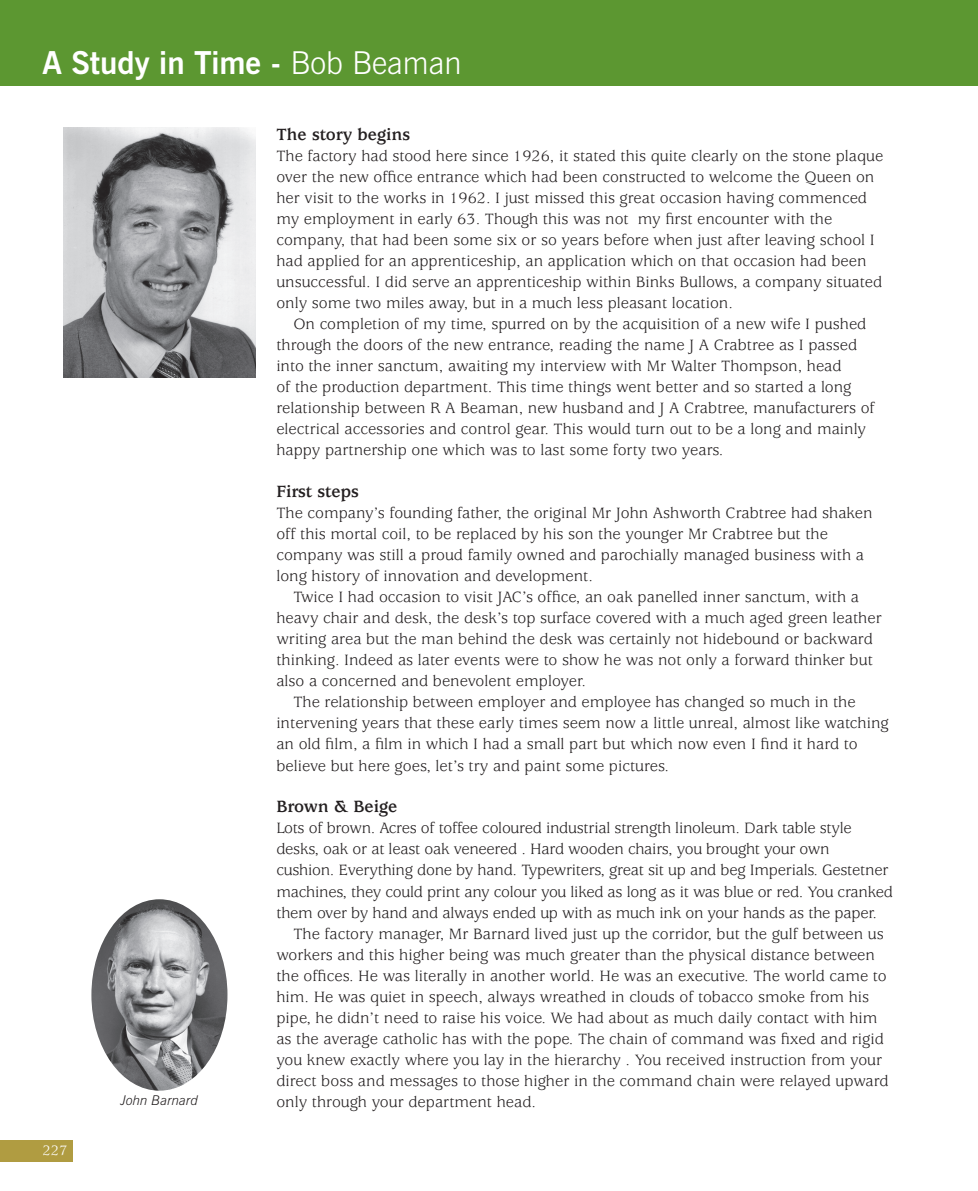
<style>
.page{position:relative;width:978px;height:1191px;background:#fff}
.page>*{position:absolute;margin:0;border:0;box-sizing:border-box;transform-origin:0 0}
.t1{font:700 31.5px "News Gothic BT";color:#fff}
.t2{font:700 18px "Usherwood";color:#231f20}
.t3{font:16.5px/21px "Usherwood";color:#231f20}
.t4{font:15px "Usherwood";color:#fff}
.t5{font:italic 300 13.5px "News Gothic BT";color:#231f20}
.s1{font-weight:300}
</style>
<div class="page">
<div style="left:0;top:1140px;width:72px;height:21px;background:#b09c41"></div>
<div style="left:0;top:0;width:978px;height:85px;background:#5c9731"></div>
<img style="left:64px;top:128px;width:191px;height:249px">
<img style="left:91px;top:899px;width:136px;height:191px">
<h1 class="t1" style="left:43px;top:44px;width:421px">A Study in Time - <span class="s1">Bob Beaman</span></h1>
<p class="t2" style="left:276px;top:125px;width:135px">The story begins</p>
<p class="t3" style="left:276px;top:146px;width:608px">The factory had stood here since 1926, it stated this quite clearly on the stone plaque over the new office entrance which had been constructed to welcome the Queen on her visit to the works in 1962. I just missed this great occasion having commenced my employment in early 63. Though this was not my first encounter with the company, that had been some six or so years before when just after leaving school I had applied for an apprenticeship, an application which on that occasion had been unsuccessful. I did serve an apprenticeship within Binks Bullows, a company situated only some two miles away, but in a much less pleasant location.</p>
<p class="t3" style="left:276px;top:314px;width:600px;text-indent:17px">On completion of my time, spurred on by the acquisition of a new wife I pushed through the doors of the new entrance, reading the name J A Crabtree as I passed into the inner sanctum, awaiting my interview with Mr Walter Thompson, head<br>of the production department. This time things went better and so started a long relationship between R A Beaman, new husband and J A Crabtree, manufacturers of electrical accessories and control gear. This would turn out to be a long and mainly happy partnership one which was to last some forty two years.</p>
<p class="t2" style="left:276px;top:482px;width:84px">First steps</p>
<p class="t3" style="left:276px;top:503px;width:598px">The company’s founding father, the original Mr John Ashworth Crabtree had shaken off this mortal coil, to be replaced by his son the younger Mr Crabtree but the company was still a proud family owned and parochially managed business with a long history of innovation and development.</p>
<p class="t3" style="left:293px;top:587px;width:567px">Twice I had occasion to visit JAC’s office, an oak panelled inner sanctum, with a</p>
<p class="t3" style="left:276px;top:608px;width:607px">heavy chair and desk, the desk’s top surface covered with a much aged green leather</p>
<p class="t3" style="left:276px;top:629px;width:598px">writing area but the man behind the desk was certainly not hidebound or backward</p>
<p class="t3" style="left:276px;top:650px;width:598px">thinking. Indeed as later events were to show he was not only a forward thinker but</p>
<p class="t3" style="left:276px;top:671px;width:311px">also a concerned and benevolent employer.</p>
<p class="t3" style="left:293px;top:692px;width:564px">The relationship between employer and employee has changed so much in the</p>
<p class="t3" style="left:276px;top:713px;width:614px">intervening years that these early times seem now a little unreal, almost like watching</p>
<p class="t3" style="left:276px;top:734px;width:583px">an old film, a film in which I had a small part but which now even I find it hard to</p>
<p class="t3" style="left:276px;top:755px;width:394px">believe but here goes, let’s try and paint some pictures.</p>
<p class="t2" style="left:276px;top:797px;width:122px">Brown &amp; Beige</p>
<p class="t3" style="left:276px;top:818px;width:577px">Lots of brown. Acres of toffee coloured industrial strength linoleum. Dark table style</p>
<p class="t3" style="left:276px;top:839px;width:555px">desks, oak or at least oak veneered . Hard wooden chairs, you brought your own</p>
<p class="t3" style="left:276px;top:860px;width:614px">cushion. Everything done by hand. Typewriters, great sit up and beg Imperials. Gestetner</p>
<p class="t3" style="left:276px;top:881px;width:618px">machines, they could print any colour you liked as long as it was blue or red. You cranked</p>
<p class="t3" style="left:276px;top:902px;width:602px">them over by hand and always ended up with as much ink on your hands as the paper.</p>
<p class="t3" style="left:293px;top:923px;width:592px">The factory manager, Mr Barnard lived just up the corridor, but the gulf between us</p>
<p class="t3" style="left:276px;top:944px;width:600px">workers and this higher being was much greater than the physical distance between</p>
<p class="t3" style="left:276px;top:965px;width:612px">the offices. He was literally in another world. He was an executive. The world came to</p>
<p class="t3" style="left:276px;top:986px;width:594px">him. He was quiet in speech, always wreathed in clouds of tobacco smoke from his</p>
<p class="t3" style="left:276px;top:1007px;width:603px">pipe, he didn’t need to raise his voice. We had about as much daily contact with him</p>
<p class="t3" style="left:276px;top:1028px;width:609px">as the average catholic has with the pope. The chain of command was fixed and rigid</p>
<p class="t3" style="left:276px;top:1049px;width:607px">you knew exactly where you lay in the hierarchy . You received instruction from your</p>
<p class="t3" style="left:276px;top:1070px;width:614px">direct boss and messages to those higher in the command chain were relayed upward</p>
<p class="t4" style="left:43px;top:1141px;width:27px">227</p>
<p class="t5" style="left:121px;top:1092px;width:79px">John Barnard</p>
<p class="t3" style="left:276px;top:1091px;width:261px">only through your department head.</p>
</div>
